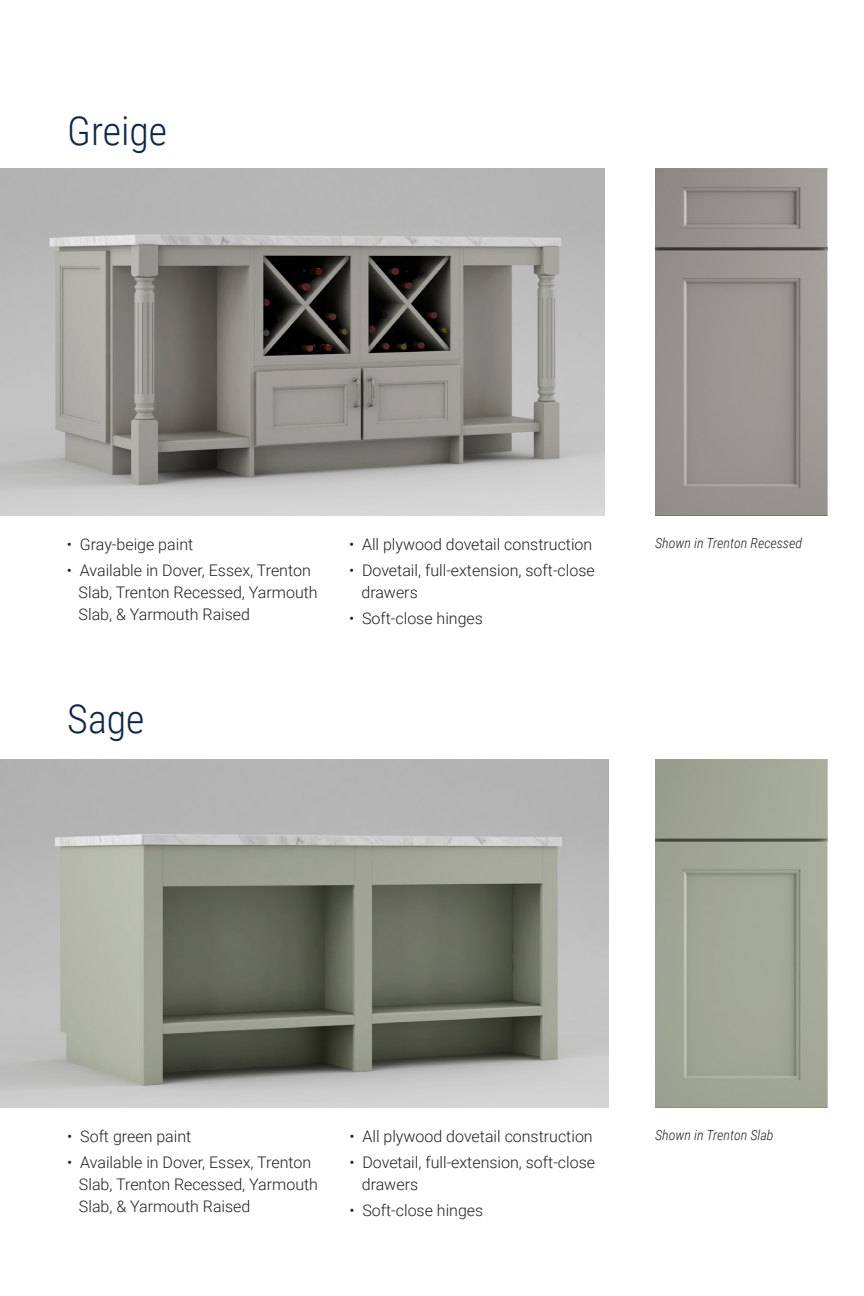
<style>
.page{position:relative;width:864px;height:1296px;background:#fff}
.page>*{position:absolute;margin:0;border:0;box-sizing:border-box;transform-origin:0 0}
.t1{font:300 40px "Roboto Condensed";color:#0e274a}
.t2{font:300 16px/22px "Roboto";color:#231f20}
.t3{font:italic 300 14px "Roboto Condensed";color:#231f20}
</style>
<div class="page">
<img style="left:0;top:168px;width:605px;height:348px">
<img style="left:0;top:760px;width:608px;height:347px">
<img style="left:655px;top:760px;width:173px;height:347px">
<img style="left:655px;top:168px;width:173px;height:348px">
<p class="t1" style="left:67px;top:102px;width:101px">Greige</p>
<p class="t2" style="left:67px;top:532px;width:128px">• Gray-beige paint</p>
<p class="t2" style="left:79px;top:558px;width:241px;text-indent:-12px">• Available in Dover, Essex, Trenton<br>Slab, Trenton Recessed, Yarmouth<br>Slab, &amp; Yarmouth Raised</p>
<p class="t1" style="left:67px;top:691px;width:79px">Sage</p>
<p class="t2" style="left:349px;top:532px;width:245px">• All plywood dovetail construction</p>
<p class="t2" style="left:349px;top:558px;width:247px">• Dovetail, full-extension, soft-close</p>
<p class="t2" style="left:361px;top:580px;width:58px">drawers</p>
<p class="t2" style="left:349px;top:606px;width:135px">• Soft-close hinges</p>
<p class="t3" style="left:655px;top:533px;width:148px">Shown in Trenton Recessed</p>
<p class="t2" style="left:67px;top:1124px;width:125px">• Soft green paint</p>
<p class="t2" style="left:79px;top:1150px;width:241px;text-indent:-12px">• Available in Dover, Essex, Trenton<br>Slab, Trenton Recessed, Yarmouth<br>Slab, &amp; Yarmouth Raised</p>
<p class="t2" style="left:349px;top:1124px;width:245px">• All plywood dovetail construction</p>
<p class="t2" style="left:349px;top:1150px;width:247px">• Dovetail, full-extension, soft-close</p>
<p class="t2" style="left:362px;top:1172px;width:58px">drawers</p>
<p class="t2" style="left:349px;top:1198px;width:135px">• Soft-close hinges</p>
<p class="t3" style="left:655px;top:1125px;width:120px">Shown in Trenton Slab</p>
</div>
